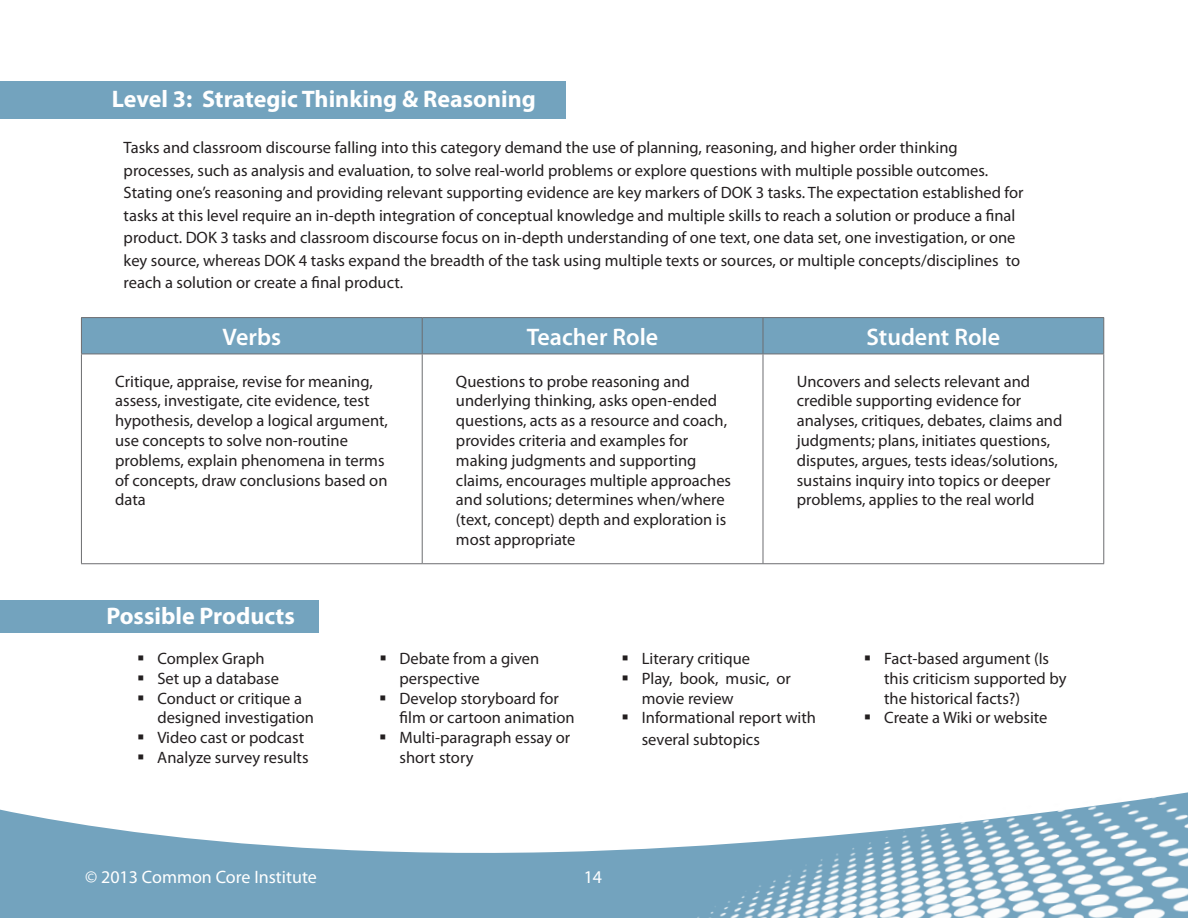
<style>
.page{position:relative;width:1188px;height:918px;background:#fff}
.page>*{position:absolute;margin:0;border:0;box-sizing:border-box;transform-origin:0 0}
.t1{font:700 24px "Myriad Pro";color:#fff}
.t2{font:600 24px "Myriad Pro";color:#fff}
.t3{font:18px "Myriad Pro";color:#fff}
.t4{font:16.5px/19.8px "Myriad Pro";color:#231f20}
</style>
<div class="page">
<svg style="left:0;top:809px;width:617px;height:109px;fill:#73a3be"></svg>
<img style="left:617px;top:792px;width:571px;height:126px">
<div style="left:0;top:81px;width:565px;height:38px;background:#73a3be"></div>
<div style="left:82px;top:318px;width:1021px;height:36px;background:#73a3be"></div>
<hr style="left:81px;top:317px;width:341px;height:1px;background:#6c6d70">
<hr style="left:81px;top:318px;width:1px;height:36px;background:#6c6d70">
<hr style="left:422px;top:317px;width:341px;height:1px;background:#6c6d70">
<hr style="left:422px;top:318px;width:1px;height:36px;background:#6c6d70">
<hr style="left:763px;top:317px;width:341px;height:1px;background:#6c6d70">
<hr style="left:763px;top:318px;width:1px;height:36px;background:#6c6d70">
<hr style="left:1103px;top:318px;width:1px;height:36px;background:#6c6d70">
<hr style="left:81px;top:354px;width:341px;height:1px;background:#6c6d70">
<hr style="left:81px;top:354px;width:1px;height:209px;background:#6c6d70">
<hr style="left:422px;top:354px;width:341px;height:1px;background:#6c6d70">
<hr style="left:422px;top:354px;width:1px;height:209px;background:#6c6d70">
<hr style="left:763px;top:354px;width:341px;height:1px;background:#6c6d70">
<hr style="left:763px;top:354px;width:1px;height:209px;background:#6c6d70">
<hr style="left:1103px;top:354px;width:1px;height:209px;background:#6c6d70">
<hr style="left:81px;top:563px;width:341px;height:1px;background:#6c6d70">
<hr style="left:422px;top:563px;width:341px;height:1px;background:#6c6d70">
<hr style="left:763px;top:563px;width:341px;height:1px;background:#6c6d70">
<div style="left:0;top:600px;width:318px;height:32px;background:#73a3be"></div>
<h1 class="t1" style="left:112px;top:83px;width:426px">Level 3: Strategic Thinking &amp; Reasoning</h1>
<p class="t4" style="left:124px;top:136px;width:901px;line-height:22.5px">Tasks and classroom discourse falling into this category demand the use of planning, reasoning, and higher order thinking processes, such as analysis and evaluation, to solve real-world problems or explore questions with multiple possible outcomes.<br>Stating one’s reasoning and providing relevant supporting evidence are key markers of DOK 3 tasks. The expectation established for tasks at this level require an in-depth integration of conceptual knowledge and multiple skills to reach a solution or produce a final product. DOK 3 tasks and classroom discourse focus on in-depth understanding of one text, one data set, one investigation, or one key source, whereas DOK 4 tasks expand the breadth of the task using multiple texts or sources, or multiple concepts/disciplines to reach a solution or create a final product.</p>
<h1 class="t2" style="left:223px;top:321px;width:60px">Verbs</h1>
<h1 class="t2" style="left:527px;top:321px;width:133px">Teacher Role</h1>
<h1 class="t2" style="left:867px;top:321px;width:135px">Student Role</h1>
<p class="t4" style="left:115px;top:371px;width:274px">Critique, appraise, revise for meaning, assess, investigate, cite evidence, test hypothesis, develop a logical argument, use concepts to solve non-routine problems, explain phenomena in terms of concepts, draw conclusions based on data</p>
<p class="t4" style="left:456px;top:371px;width:277px">Questions to probe reasoning and underlying thinking, asks open-ended questions, acts as a resource and coach, provides criteria and examples for making judgments and supporting claims, encourages multiple approaches and solutions; determines when/where (text, concept) depth and exploration is most appropriate</p>
<p class="t4" style="left:797px;top:371px;width:267px">Uncovers and selects relevant and credible supporting evidence for analyses, critiques, debates, claims and judgments; plans, initiates questions, disputes, argues, tests ideas/solutions, sustains inquiry into topics or deeper problems, applies to the real world</p>
<h1 class="t1" style="left:106px;top:600px;width:190px">Possible Products</h1>
<p class="t4" style="left:157px;top:648px;width:158px">Complex Graph<br>Set up a database<br>Conduct or critique a designed investigation<br>Video cast or podcast<br>Analyze survey results</p>
<p class="t4" style="left:400px;top:648px;width:177px">Debate from a given perspective<br>Develop storyboard for film or cartoon animation<br>Multi-paragraph essay or short story</p>
<p class="t4" style="left:642px;top:648px;width:176px">Literary critique<br>Play, book, music, or movie review<br>Informational report with</p>
<p class="t4" style="left:642px;top:729px;width:120px">several subtopics</p>
<p class="t3" style="left:85px;top:866px;width:233px">© 2013 Common Core Institute</p>
<p class="t3" style="left:584px;top:866px;width:20px">14</p>
<p class="t4" style="left:884px;top:648px;width:184px">Fact-based argument (Is this criticism supported by the historical facts?)<br>Create a Wiki or website</p>
</div>
